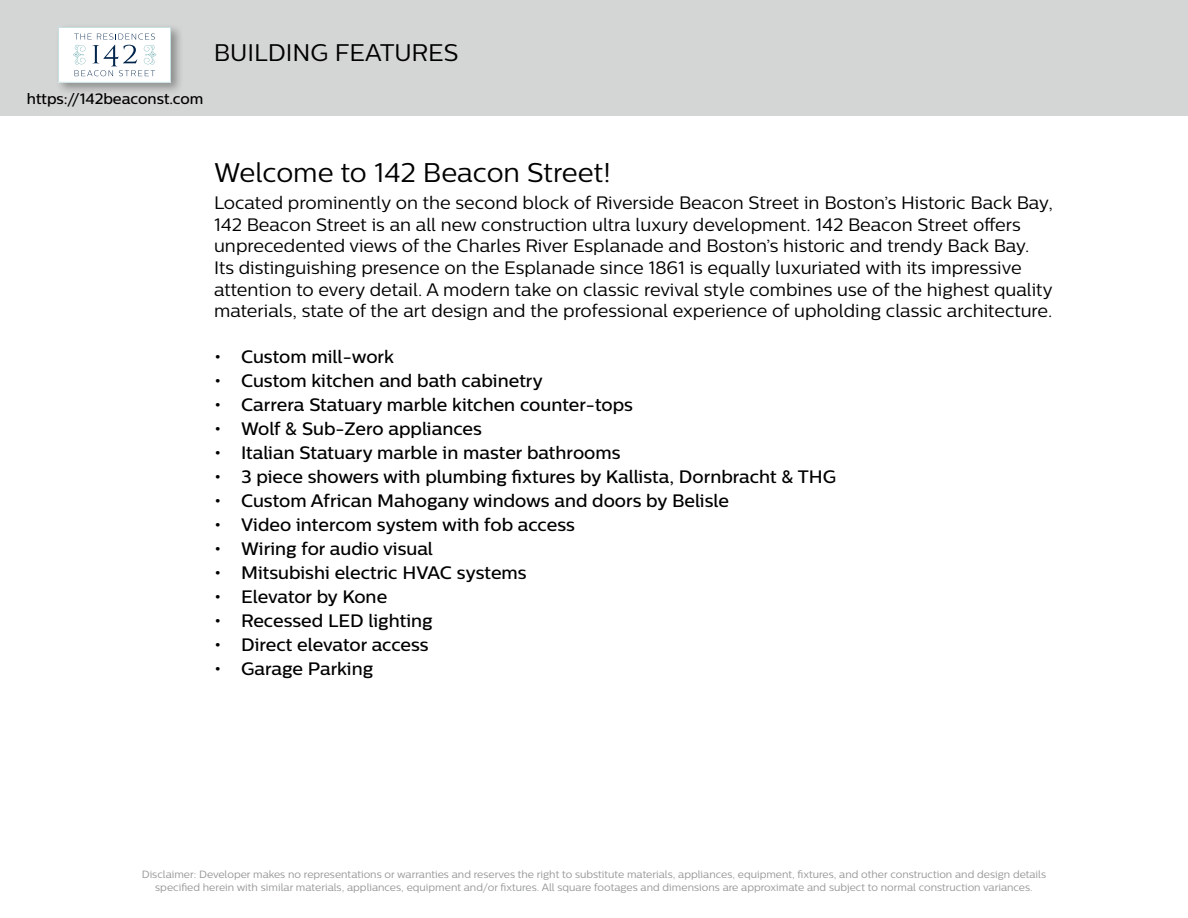
<style>
.page{position:relative;width:1188px;height:918px;background:#fff}
.page>*{position:absolute;margin:0;border:0;box-sizing:border-box;transform-origin:0 0}
.t1{font:27px "Centrale Sans";color:#000}
.t2{font:24px "Centrale Sans";color:#000}
.t3{font:18px/21.6px "Centrale Sans";color:#000}
.t4{font:500 18px "Centrale Sans";color:#000}
.t5{font:500 15px "Centrale Sans";color:#000}
.t6{font:10.5px/12.6px "Centrale Sans";color:#969798;text-align:center}
</style>
<div class="page">
<div style="left:0;top:0;width:1188px;height:116px;background:#d4d5d5"></div>
<div style="left:55px;top:24px;width:129px;height:71px;background:#000;opacity:.33"></div>
<svg style="left:58px;top:27px;width:113px;height:55px;background:#edf0f2"></svg>
<p class="t5" style="left:27px;top:90px;width:178px">https://142beaconst.com</p>
<h2 class="t2" style="left:214px;top:39px;width:246px">BUILDING FEATURES</h2>
<h1 class="t1" style="left:214px;top:157px;width:398px">Welcome to 142 Beacon Street!</h1>
<p class="t3" style="left:214px;top:192px;width:840px">Located prominently on the second block of Riverside Beacon Street in Boston’s Historic Back Bay, 142 Beacon Street is an all new construction ultra luxury development. 142 Beacon Street offers unprecedented views of the Charles River Esplanade and Boston’s historic and trendy Back Bay.<br>Its distinguishing presence on the Esplanade since 1861 is equally luxuriated with its impressive attention to every detail. A modern take on classic revival style combines use of the highest quality materials, state of the art design and the professional experience of upholding classic architecture.</p>
<p class="t4" style="left:214px;top:346px;width:181px">• Custom mill-work</p>
<p class="t4" style="left:214px;top:370px;width:331px">• Custom kitchen and bath cabinetry</p>
<p class="t4" style="left:214px;top:394px;width:420px">• Carrera Statuary marble kitchen counter-tops</p>
<p class="t4" style="left:214px;top:418px;width:269px">• Wolf &amp; Sub-Zero appliances</p>
<p class="t4" style="left:214px;top:442px;width:408px">• Italian Statuary marble in master bathrooms</p>
<p class="t4" style="left:214px;top:466px;width:624px">• 3 piece showers with plumbing fixtures by Kallista, Dornbracht &amp; THG</p>
<p class="t4" style="left:214px;top:490px;width:517px">• Custom African Mahogany windows and doors by Belisle</p>
<p class="t4" style="left:214px;top:514px;width:362px">• Video intercom system with fob access</p>
<p class="t4" style="left:214px;top:538px;width:221px">• Wiring for audio visual</p>
<p class="t4" style="left:214px;top:562px;width:314px">• Mitsubishi electric HVAC systems</p>
<p class="t4" style="left:214px;top:586px;width:175px">• Elevator by Kone</p>
<p class="t4" style="left:214px;top:610px;width:220px">• Recessed LED lighting</p>
<p class="t4" style="left:214px;top:634px;width:216px">• Direct elevator access</p>
<p class="t4" style="left:214px;top:658px;width:161px">• Garage Parking</p>
<p class="t6" style="left:142px;top:868px;width:906px">Disclaimer: Developer makes no representations or warranties and reserves the right to substitute materials, appliances, equipment, fixtures, and other construction and design details specified herein with similar materials, appliances, equipment and/or fixtures. All square footages and dimensions are approximate and subject to normal construction variances.</p>
</div>
